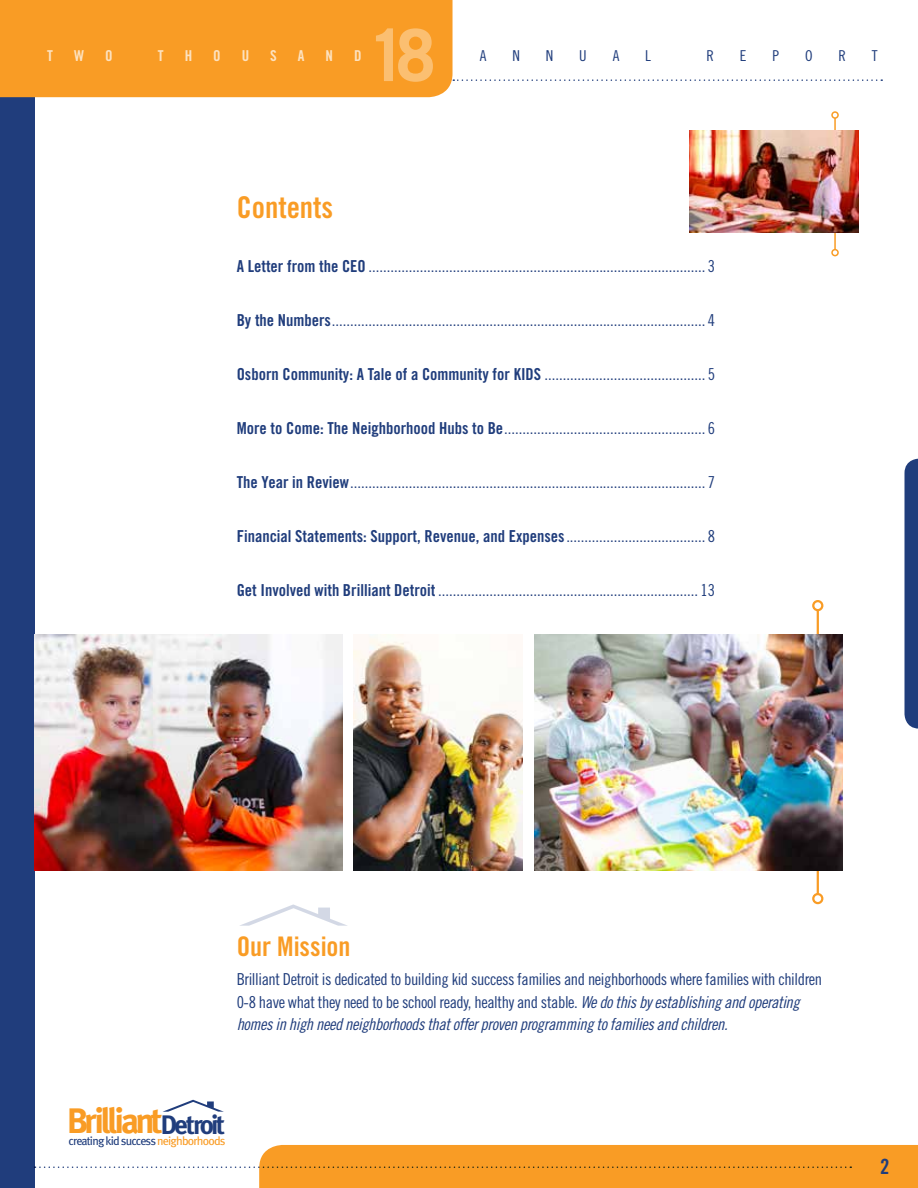
<style>
.page{position:relative;width:918px;height:1188px;background:#fff}
.page>*{position:absolute;margin:0;border:0;box-sizing:border-box;transform-origin:0 0}
.t1{font:700 72px "Trade Gothic";color:#fbbf71}
.t2{font:700 35.4px "Meta";letter-spacing:-.1em;color:#f99c25}
.t3{font:30px "Trade Gothic Bold Cond Twenty";color:#f99c25}
.t4{font:27px "Trade Gothic Bold Cond Twenty";color:#f99c25}
.t5{font:21px "Trade Gothic Bold Cond Twenty";color:#203d7c}
.t6{font:16.5px/22.5px "Trade Gothic Cond Eighteen";letter-spacing:-.025em;color:#203d7c}
.t7{font:16.5px "Trade Gothic Bold Cond Twenty";color:#203d7c}
.t8{font:16.5px "Trade Gothic Cond Eighteen Obl";letter-spacing:-.025em;color:#203d7c}
.t9{font:15px "Trade Gothic Cond Eighteen";color:#203d7c}
.t10{font:15px "Trade Gothic Bold Cond Twenty";color:#fde2c0}
.t11{font:12px "Meta";letter-spacing:-.065em;color:#203d7c}
.s1{font-family:"Trade Gothic Bold Cond Twenty"}
.s2{font-family:"Trade Gothic Cond Eighteen"}
.s3{font-family:"Trade Gothic Cond Eighteen Obl"}
.s4{font-size:26.7px;color:#203d7c}
.s5{color:#f99c25}
</style>
<div class="page">
<div style="left:0;top:0;width:35px;height:1188px;background:#203d7c"></div>
<svg style="left:35px;top:1145px;width:883px;height:43px"></svg>
<div style="left:0;top:0;width:453px;height:97px;background:#f99c25"></div>
<svg style="left:453px;top:79px;width:429px;height:2px"></svg>
<svg style="left:163px;top:1100px;width:61px;height:12px"></svg>
<svg style="left:904px;top:459px;width:14px;height:270px;background:#2d4883"></svg>
<hr style="left:817px;top:610px;width:2px;height:284px;background:#f99c25">
<div style="left:812px;top:600px;width:11px;height:11px;border:2px solid #f99c25;border-radius:50%"></div>
<div style="left:812px;top:893px;width:11px;height:11px;border:2px solid #f99c25;border-radius:50%"></div>
<hr style="left:834px;top:118px;width:2px;height:132px;background:#f99c25">
<div style="left:831px;top:111px;width:8px;height:8px;border:2px solid #f99c25;border-radius:50%"></div>
<div style="left:831px;top:249px;width:8px;height:7px;border:2px solid #f99c25;border-radius:50%"></div>
<svg style="left:240px;top:904px;width:107px;height:22px"></svg>
<img style="left:690px;top:131px;width:169px;height:102px">
<img style="left:34px;top:635px;width:308px;height:235px">
<img style="left:354px;top:635px;width:169px;height:235px">
<img style="left:534px;top:635px;width:309px;height:235px">
<p class="t10" style="left:47px;top:47px;width:7px">T</p>
<p class="t10" style="left:74px;top:47px;width:12px">W</p>
<p class="t10" style="left:105px;top:47px;width:9px">O</p>
<p class="t10" style="left:158px;top:47px;width:7px">T</p>
<p class="t10" style="left:185px;top:47px;width:9px">H</p>
<p class="t10" style="left:213px;top:47px;width:9px">O</p>
<p class="t10" style="left:242px;top:47px;width:9px">U</p>
<p class="t10" style="left:270px;top:47px;width:8px">S</p>
<p class="t10" style="left:298px;top:47px;width:8px">A</p>
<p class="t10" style="left:326px;top:47px;width:9px">N</p>
<p class="t10" style="left:354px;top:47px;width:9px">D</p>
<h1 class="t1" style="left:367px;top:11px;width:70px">18</h1>
<h3 class="t3" style="left:237px;top:189px;width:98px">Contents</h3>
<p class="t9" style="left:480px;top:47px;width:8px">A</p>
<p class="t9" style="left:512px;top:47px;width:9px">N</p>
<p class="t9" style="left:546px;top:47px;width:9px">N</p>
<p class="t9" style="left:579px;top:47px;width:9px">U</p>
<p class="t9" style="left:613px;top:47px;width:8px">A</p>
<p class="t9" style="left:645px;top:47px;width:7px">L</p>
<p class="t9" style="left:706px;top:47px;width:9px">R</p>
<p class="t9" style="left:740px;top:47px;width:8px">E</p>
<p class="t9" style="left:772px;top:47px;width:8px">P</p>
<p class="t9" style="left:805px;top:47px;width:9px">O</p>
<p class="t9" style="left:838px;top:47px;width:9px">R</p>
<p class="t9" style="left:872px;top:47px;width:7px">T</p>
<p class="t6" style="left:237px;top:255px;width:480px"><span class="s1">A Letter from the CEO</span> ............................................................................................ 3</p>
<p class="t6" style="left:237px;top:309px;width:480px"><span class="s1">By the Numbers</span>...................................................................................................... 4</p>
<p class="t6" style="left:237px;top:363px;width:480px"><span class="s1">Osborn Community: A Tale of a Community for KIDS</span> ............................................ 5</p>
<p class="t6" style="left:237px;top:417px;width:480px"><span class="s1">More to Come: The Neighborhood Hubs to Be</span>....................................................... 6</p>
<p class="t6" style="left:237px;top:471px;width:480px"><span class="s1">The Year in Review</span>................................................................................................. 7</p>
<p class="t7" style="left:237px;top:527px;width:480px">Financial Statements: Support, Revenue, and Expenses<span class="s2">...................................... 8</span></p>
<p class="t6" style="left:237px;top:579px;width:480px"><span class="s1">Get Involved with Brilliant Detroit</span> ....................................................................... 13</p>
<h3 class="t4" style="left:237px;top:930px;width:115px">Our Mission</h3>
<p class="t6" style="left:237px;top:968px;width:587px">Brilliant Detroit is dedicated to building kid success families and neighborhoods where families with children<br>0-8 have what they need to be school ready, healthy and stable. <span class="s3">We do this by establishing and operating</span></p>
<p class="t8" style="left:237px;top:1015px;width:493px">homes in high need neighborhoods that offer proven programming to families and children.</p>
<h2 class="t2" style="left:67px;top:1100px;width:160px">Brilliant<span class="s4">Detroit</span></h2>
<p class="t11" style="left:69px;top:1134px;width:159px">creating kid success <span class="s5">neighborhoods</span></p>
<p class="t5" style="left:880px;top:1154px;width:11px">2</p>
</div>
